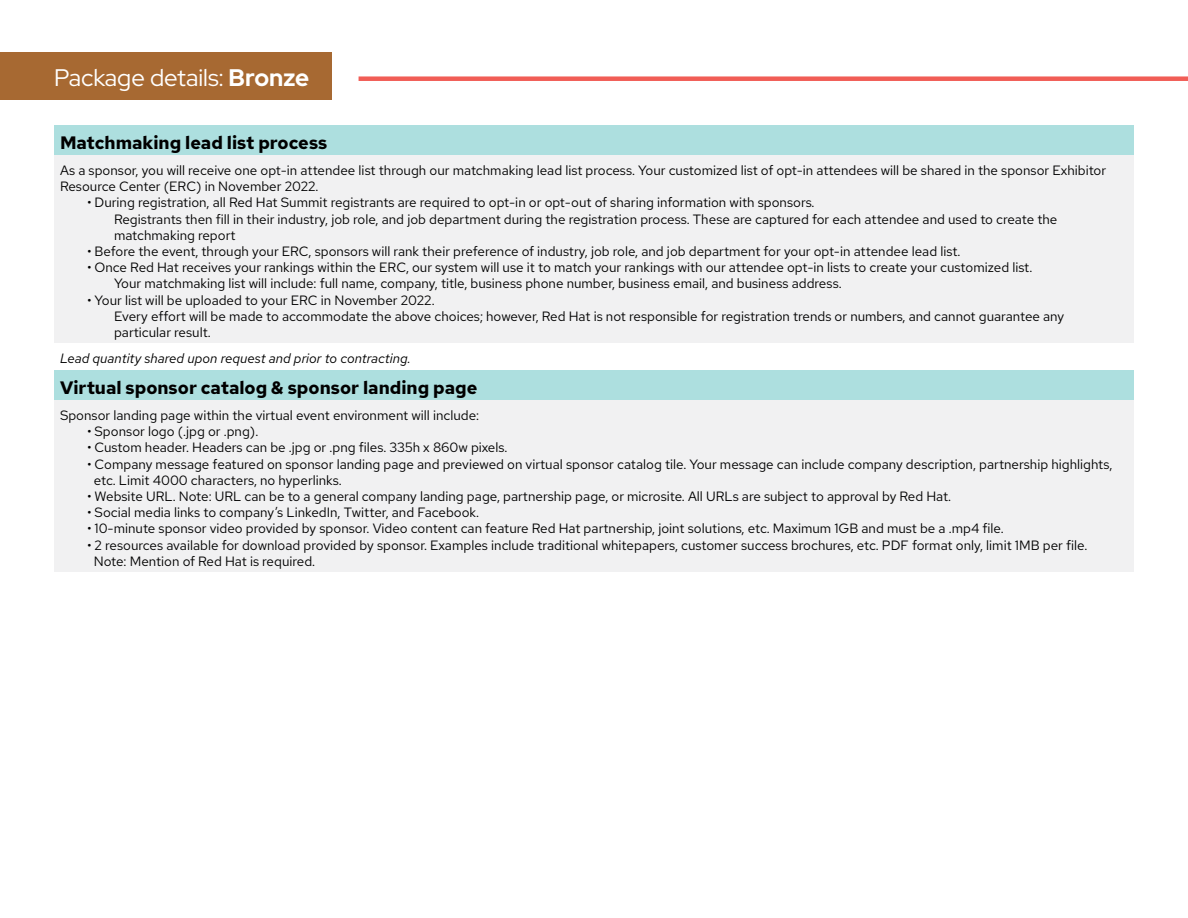
<style>
.page{position:relative;width:1188px;height:918px;background:#fff}
.page>*{position:absolute;margin:0;border:0;box-sizing:border-box;transform-origin:0 0}
.t1{font:24px "Red Hat Display";color:#fff}
.t2{font:700 18px "Red Hat Text";color:#000}
.t3{font:13.5px/16.2px "Red Hat Text";color:#000}
.t4{font:italic 13.5px "Red Hat Text";color:#000}
.s1{font-weight:700}
</style>
<div class="page">
<div style="left:0;top:53px;width:332px;height:47px;background:#a76932"></div>
<div style="left:359px;top:76px;width:829px;height:5px;background:#f15d56"></div>
<div style="left:54px;top:125px;width:1080px;height:30px;background:#addfdf"></div>
<div style="left:54px;top:155px;width:1080px;height:188px;background:#f1f1f2"></div>
<div style="left:54px;top:370px;width:1080px;height:30px;background:#addfdf"></div>
<div style="left:54px;top:400px;width:1080px;height:172px;background:#f1f1f2"></div>
<h1 class="t1" style="left:54px;top:62px;width:257px">Package details: <span class="s1">Bronze</span></h1>
<h2 class="t2" style="left:60px;top:131px;width:269px">Matchmaking lead list process</h2>
<p class="t3" style="left:60px;top:162px;width:1048px">As a sponsor, you will receive one opt-in attendee list through our matchmaking lead list process. Your customized list of opt-in attendees will be shared in the sponsor Exhibitor<br>Resource Center (ERC) in November 2022.</p>
<p class="t3" style="left:114px;top:194px;width:945px;text-indent:-27px">• During registration, all Red Hat Summit registrants are required to opt-in or opt-out of sharing information with sponsors.<br>Registrants then fill in their industry, job role, and job department during the registration process. These are captured for each attendee and used to create the matchmaking report</p>
<p class="t3" style="left:87px;top:243px;width:875px">• Before the event, through your ERC, sponsors will rank their preference of industry, job role, and job department for your opt-in attendee lead list.</p>
<p class="t3" style="left:114px;top:259px;width:920px;text-indent:-27px">• Once Red Hat receives your rankings within the ERC, our system will use it to match your rankings with our attendee opt-in lists to create your customized list.<br>Your matchmaking list will include: full name, company, title, business phone number, business email, and business address.</p>
<p class="t3" style="left:114px;top:292px;width:952px;text-indent:-27px">• Your list will be uploaded to your ERC in November 2022.<br>Every effort will be made to accommodate the above choices; however, Red Hat is not responsible for registration trends or numbers, and cannot guarantee any particular result.</p>
<p class="t4" style="left:60px;top:349px;width:352px">Lead quantity shared upon request and prior to contracting.</p>
<h2 class="t2" style="left:60px;top:376px;width:419px">Virtual sponsor catalog &amp; sponsor landing page</h2>
<p class="t3" style="left:60px;top:407px;width:421px">Sponsor landing page within the virtual event environment will include:</p>
<p class="t3" style="left:87px;top:423px;width:173px">• Sponsor logo (.jpg or .png).</p>
<p class="t3" style="left:87px;top:439px;width:422px">• Custom header. Headers can be .jpg or .png files. 335h x 860w pixels.</p>
<p class="t3" style="left:94px;top:456px;width:1020px;text-indent:-7px">• Company message featured on sponsor landing page and previewed on virtual sponsor catalog tile. Your message can include company description, partnership highlights, etc. Limit 4000 characters, no hyperlinks.</p>
<p class="t3" style="left:87px;top:488px;width:866px">• Website URL. Note: URL can be to a general company landing page, partnership page, or microsite. All URLs are subject to approval by Red Hat.</p>
<p class="t3" style="left:87px;top:504px;width:394px">• Social media links to company’s LinkedIn, Twitter, and Facebook.</p>
<p class="t3" style="left:87px;top:520px;width:918px">• 10-minute sponsor video provided by sponsor. Video content can feature Red Hat partnership, joint solutions, etc. Maximum 1GB and must be a .mp4 file.</p>
<p class="t3" style="left:94px;top:537px;width:995px;text-indent:-7px">• 2 resources available for download provided by sponsor. Examples include traditional whitepapers, customer success brochures, etc. PDF format only, limit 1MB per file.<br>Note: Mention of Red Hat is required.</p>
</div>
